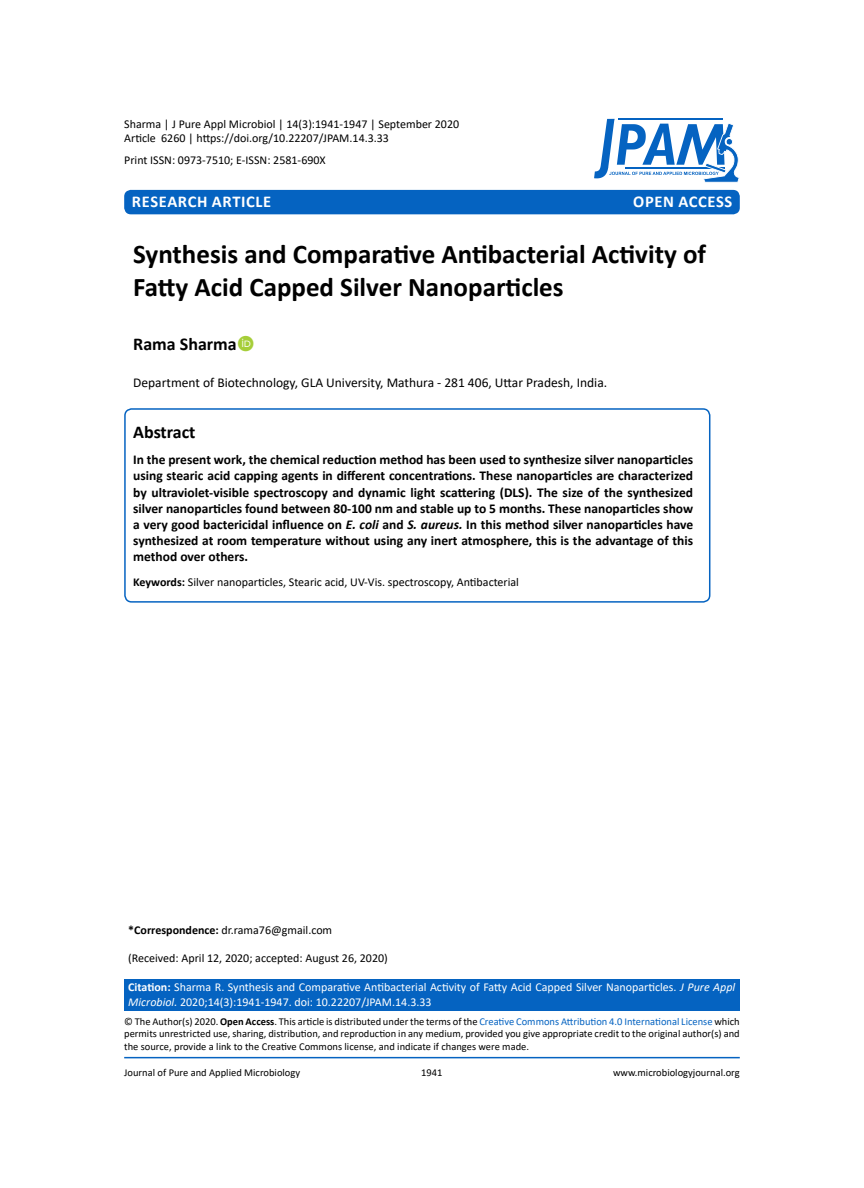
<style>
.page{position:relative;width:864px;height:1188px;background:#fff}
.page>*{position:absolute;margin:0;border:0;box-sizing:border-box;transform-origin:0 0}
.t1{font:700 27px/32.4px "Calibri";color:#000}
.t2{font:700 18px "Calibri";color:#000}
.t3{font:700 16.5px "Calibri";letter-spacing:.04em;color:#fff}
.t4{font:700 13.5px/16.2px "Calibri";color:#000;text-align:justify}
.t5{font:13.5px "Calibri";color:#000}
.t6{font:12px/14.4px "Calibri";color:#000}
.t7{font:12px/14.4px "Calibri";color:#fff}
.t8{font:10.5px/12.6px "Calibri";color:#000;text-align:justify}
.s1{font-style:italic}
.s2{font-weight:700}
.s3{color:#0563c1}
</style>
<div class="page">
<div style="left:124px;top:979px;width:616px;height:32px;background:#0563c1"></div>
<hr style="left:124px;top:1057px;width:616px;height:1px;background:#0563c1">
<div style="left:124px;top:190px;width:616px;height:24px;background:#0563c1;border-radius:7px"></div>
<svg style="left:594px;top:119px;width:145px;height:64px"></svg>
<div style="left:124px;top:408px;width:586px;height:195px;border:2px solid #0563c1;border-radius:7px"></div>
<p class="t6" style="left:124px;top:116px;width:337px">Sharma | J Pure Appl Microbiol | 14(3):1941-1947 | September 2020<br>Article 6260 | https://doi.org/10.22207/JPAM.14.3.33</p>
<p class="t6" style="left:124px;top:152px;width:203px">Print ISSN: 0973-7510; E-ISSN: 2581-690X</p>
<p class="t3" style="left:132px;top:189px;width:141px">Research Article</p>
<p class="t3" style="left:633px;top:189px;width:84px">OPEN ACCESS</p>
<h1 class="t1" style="left:133px;top:238px;width:574px">Synthesis and Comparative Antibacterial Activity of<br>Fatty Acid Capped Silver Nanoparticles</h1>
<h2 class="t2" style="left:133px;top:331px;width:105px">Rama Sharma</h2>
<p class="t5" style="left:133px;top:374px;width:476px">Department of Biotechnology, GLA University, Mathura - 281 406, Uttar Pradesh, India.</p>
<h2 class="t2" style="left:133px;top:419px;width:64px">Abstract</h2>
<p class="t4" style="left:133px;top:451px;width:562px">In the present work, the chemical reduction method has been used to synthesize silver nanoparticles using stearic acid capping agents in different concentrations. These nanoparticles are characterized by ultraviolet-visible spectroscopy and dynamic light scattering (DLS). The size of the synthesized silver nanoparticles found between 80-100 nm and stable up to 5 months. These nanoparticles show a very good bactericidal influence on <span class="s1">E. coli</span> and <span class="s1">S. aureus.</span> In this method silver nanoparticles have synthesized at room temperature without using any inert atmosphere, this is the advantage of this method over others.</p>
<p class="t6" style="left:133px;top:575px;width:387px"><span class="s2">Keywords:</span> Silver nanoparticles, Stearic acid, UV-Vis. spectroscopy, Antibacterial</p>
<p class="t6" style="left:128px;top:922px;width:205px"><span class="s2">*Correspondence:</span> dr.rama76@gmail.com</p>
<p class="t6" style="left:128px;top:951px;width:261px">(Received: April 12, 2020; accepted: August 26, 2020)</p>
<p class="t7" style="left:128px;top:980px;width:609px"><span class="s2">Citation:</span> Sharma R. Synthesis and Comparative Antibacterial Activity of Fatty Acid Capped Silver Nanoparticles. <span class="s1">J Pure Appl<br>Microbiol.</span> 2020;14(3):1941-1947. doi: 10.22207/JPAM.14.3.33</p>
<p class="t8" style="left:124px;top:1015px;width:617px">© The Author(s) 2020. <span class="s2">Open Access</span>. This article is distributed under the terms of the <span class="s3">Creative Commons Attribution 4.0 International License</span> which permits unrestricted use, sharing, distribution, and reproduction in any medium, provided you give appropriate credit to the original author(s) and the source, provide a link to the Creative Commons license, and indicate if changes were made.</p>
<p class="t8" style="left:124px;top:1066px;width:177px">Journal of Pure and Applied Microbiology</p>
<p class="t8" style="left:421px;top:1066px;width:23px">1941</p>
<p class="t8" style="left:613px;top:1066px;width:128px">www.microbiologyjournal.org</p>
</div>
